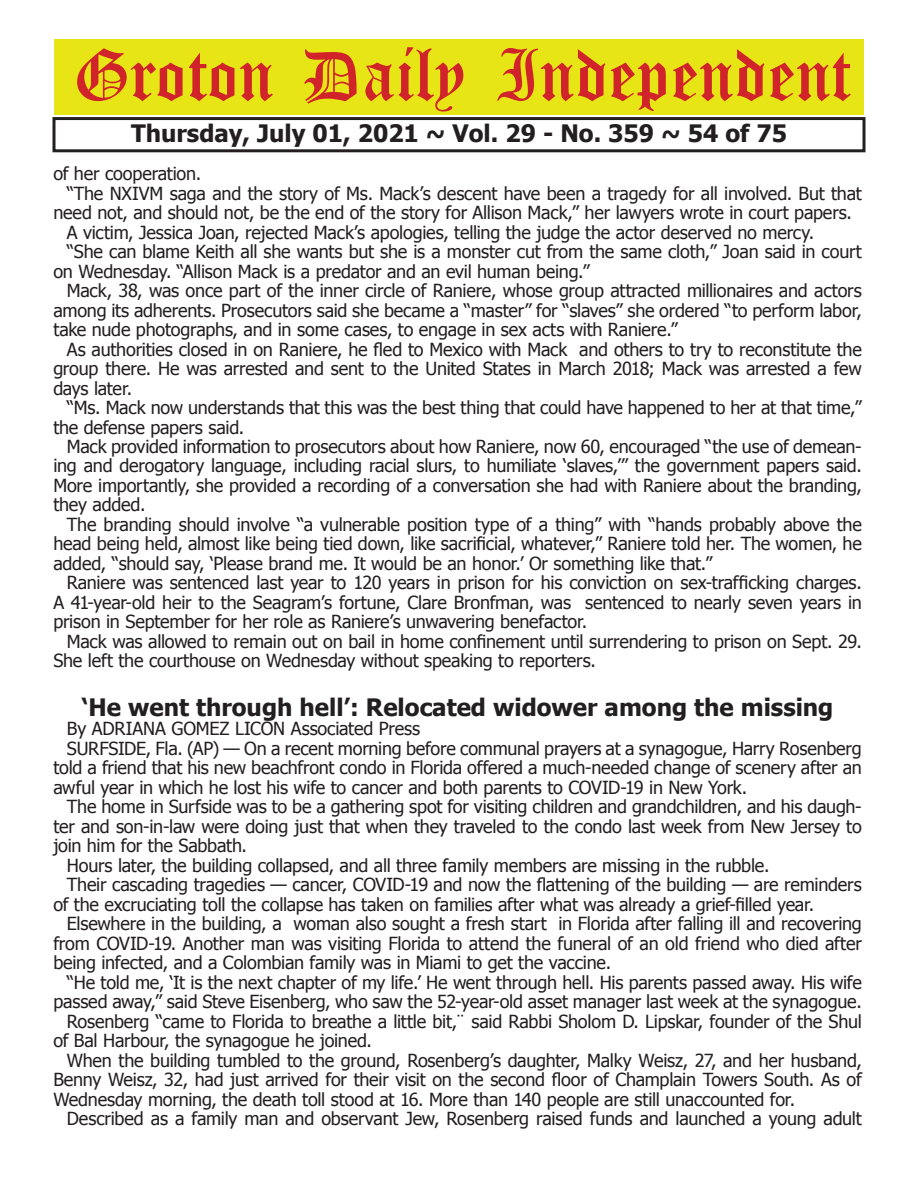
<style>
.page{position:relative;width:918px;height:1188px;background:#fff}
.page>*{position:absolute;margin:0;border:0;box-sizing:border-box;transform-origin:0 0}
.t1{font:54px "Old English Five";color:#d1232a}
.t2{font:700 24px "Tahoma";color:#231f20}
.t3{font:18px "Tahoma";letter-spacing:-.01em;color:#231f20}
</style>
<div class="page">
<div style="left:52px;top:117px;width:814px;height:35px;border:3px solid #231f20"></div>
<div style="left:54px;top:40px;width:810px;height:75px;background:#e7e515"></div>
<h1 class="t1" style="left:73px;top:50px;width:779px">Groton Daily Independent</h1>
<h2 class="t2" style="left:131px;top:116px;width:657px">Thursday, July 01, 2021 ~ Vol. 29 - No. 359 ~ 54 of 75</h2>
<p class="t3" style="left:53px;top:161px;width:149px">of her cooperation.</p>
<p class="t3" style="left:67px;top:181px;width:796px">“The NXIVM saga and the story of Ms. Mack’s descent have been a tragedy for all involved. But that</p>
<p class="t3" style="left:53px;top:200px;width:800px">need not, and should not, be the end of the story for Allison Mack,” her lawyers wrote in court papers.</p>
<p class="t3" style="left:67px;top:220px;width:749px">A victim, Jessica Joan, rejected Mack’s apologies, telling the judge the actor deserved no mercy.</p>
<p class="t3" style="left:67px;top:239px;width:796px">“She can blame Keith all she wants but she is a monster cut from the same cloth,” Joan said in court</p>
<p class="t3" style="left:53px;top:259px;width:538px">on Wednesday. “Allison Mack is a predator and an evil human being.”</p>
<p class="t3" style="left:67px;top:278px;width:796px">Mack, 38, was once part of the inner circle of Raniere, whose group attracted millionaires and actors</p>
<p class="t3" style="left:53px;top:298px;width:810px">among its adherents. Prosecutors said she became a “master” for “slaves” she ordered “to perform labor,</p>
<p class="t3" style="left:53px;top:317px;width:626px">take nude photographs, and in some cases, to engage in sex acts with Raniere.”</p>
<p class="t3" style="left:67px;top:337px;width:797px">As authorities closed in on Raniere, he fled to Mexico with Mack and others to try to reconstitute the</p>
<p class="t3" style="left:53px;top:356px;width:810px">group there. He was arrested and sent to the United States in March 2018; Mack was arrested a few</p>
<p class="t3" style="left:53px;top:376px;width:80px">days later.</p>
<p class="t3" style="left:67px;top:395px;width:797px">“Ms. Mack now understands that this was the best thing that could have happened to her at that time,”</p>
<p class="t3" style="left:53px;top:415px;width:192px">the defense papers said.</p>
<p class="t3" style="left:67px;top:434px;width:796px">Mack provided information to prosecutors about how Raniere, now 60, encouraged “the use of demean-</p>
<p class="t3" style="left:53px;top:454px;width:810px">ing and derogatory language, including racial slurs, to humiliate ‘slaves,’” the government papers said.</p>
<p class="t3" style="left:53px;top:473px;width:810px">More importantly, she provided a recording of a conversation she had with Raniere about the branding,</p>
<p class="t3" style="left:53px;top:493px;width:94px">they added.</p>
<p class="t3" style="left:67px;top:512px;width:797px">The branding should involve “a vulnerable position type of a thing” with “hands probably above the</p>
<p class="t3" style="left:53px;top:532px;width:810px">head being held, almost like being tied down, like sacrificial, whatever,” Raniere told her. The women, he</p>
<p class="t3" style="left:53px;top:551px;width:660px">added, “should say, ‘Please brand me. It would be an honor.’ Or something like that.”</p>
<p class="t3" style="left:67px;top:571px;width:797px">Raniere was sentenced last year to 120 years in prison for his conviction on sex-trafficking charges.</p>
<p class="t3" style="left:53px;top:590px;width:810px">A 41-year-old heir to the Seagram’s fortune, Clare Bronfman, was sentenced to nearly seven years in</p>
<p class="t3" style="left:53px;top:610px;width:535px">prison in September for her role as Raniere’s unwavering benefactor.</p>
<p class="t3" style="left:67px;top:629px;width:797px">Mack was allowed to remain out on bail in home confinement until surrendering to prison on Sept. 29.</p>
<p class="t3" style="left:53px;top:649px;width:544px">She left the courthouse on Wednesday without speaking to reporters.</p>
<h2 class="t2" style="left:82px;top:690px;width:753px">‘He went through hell’: Relocated widower among the missing</h2>
<p class="t3" style="left:67px;top:717px;width:355px">By ADRIANA GOMEZ LICON Associated Press</p>
<p class="t3" style="left:67px;top:736px;width:797px">SURFSIDE, Fla. (AP) — On a recent morning before communal prayers at a synagogue, Harry Rosenberg</p>
<p class="t3" style="left:53px;top:756px;width:810px">told a friend that his new beachfront condo in Florida offered a much-needed change of scenery after an</p>
<p class="t3" style="left:53px;top:775px;width:695px">awful year in which he lost his wife to cancer and both parents to COVID-19 in New York.</p>
<p class="t3" style="left:67px;top:795px;width:796px">The home in Surfside was to be a gathering spot for visiting children and grandchildren, and his daugh-</p>
<p class="t3" style="left:53px;top:814px;width:810px">ter and son-in-law were doing just that when they traveled to the condo last week from New Jersey to</p>
<p class="t3" style="left:53px;top:834px;width:195px">join him for the Sabbath.</p>
<p class="t3" style="left:67px;top:853px;width:704px">Hours later, the building collapsed, and all three family members are missing in the rubble.</p>
<p class="t3" style="left:67px;top:873px;width:796px">Their cascading tragedies — cancer, COVID-19 and now the flattening of the building — are reminders</p>
<p class="t3" style="left:53px;top:892px;width:762px">of the excruciating toll the collapse has taken on families after what was already a grief-filled year.</p>
<p class="t3" style="left:67px;top:912px;width:797px">Elsewhere in the building, a woman also sought a fresh start in Florida after falling ill and recovering</p>
<p class="t3" style="left:53px;top:931px;width:810px">from COVID-19. Another man was visiting Florida to attend the funeral of an old friend who died after</p>
<p class="t3" style="left:53px;top:951px;width:559px">being infected, and a Colombian family was in Miami to get the vaccine.</p>
<p class="t3" style="left:67px;top:970px;width:797px">“He told me, ‘It is the next chapter of my life.’ He went through hell. His parents passed away. His wife</p>
<p class="t3" style="left:53px;top:990px;width:810px">passed away,” said Steve Eisenberg, who saw the 52-year-old asset manager last week at the synagogue.</p>
<p class="t3" style="left:67px;top:1009px;width:796px">Rosenberg “came to Florida to breathe a little bit,¨ said Rabbi Sholom D. Lipskar, founder of the Shul</p>
<p class="t3" style="left:53px;top:1029px;width:320px">of Bal Harbour, the synagogue he joined.</p>
<p class="t3" style="left:67px;top:1048px;width:797px">When the building tumbled to the ground, Rosenberg’s daughter, Malky Weisz, 27, and her husband,</p>
<p class="t3" style="left:53px;top:1068px;width:810px">Benny Weisz, 32, had just arrived for their visit on the second floor of Champlain Towers South. As of</p>
<p class="t3" style="left:53px;top:1087px;width:743px">Wednesday morning, the death toll stood at 16. More than 140 people are still unaccounted for.</p>
<p class="t3" style="left:67px;top:1107px;width:797px">Described as a family man and observant Jew, Rosenberg raised funds and launched a young adult</p>
</div>
